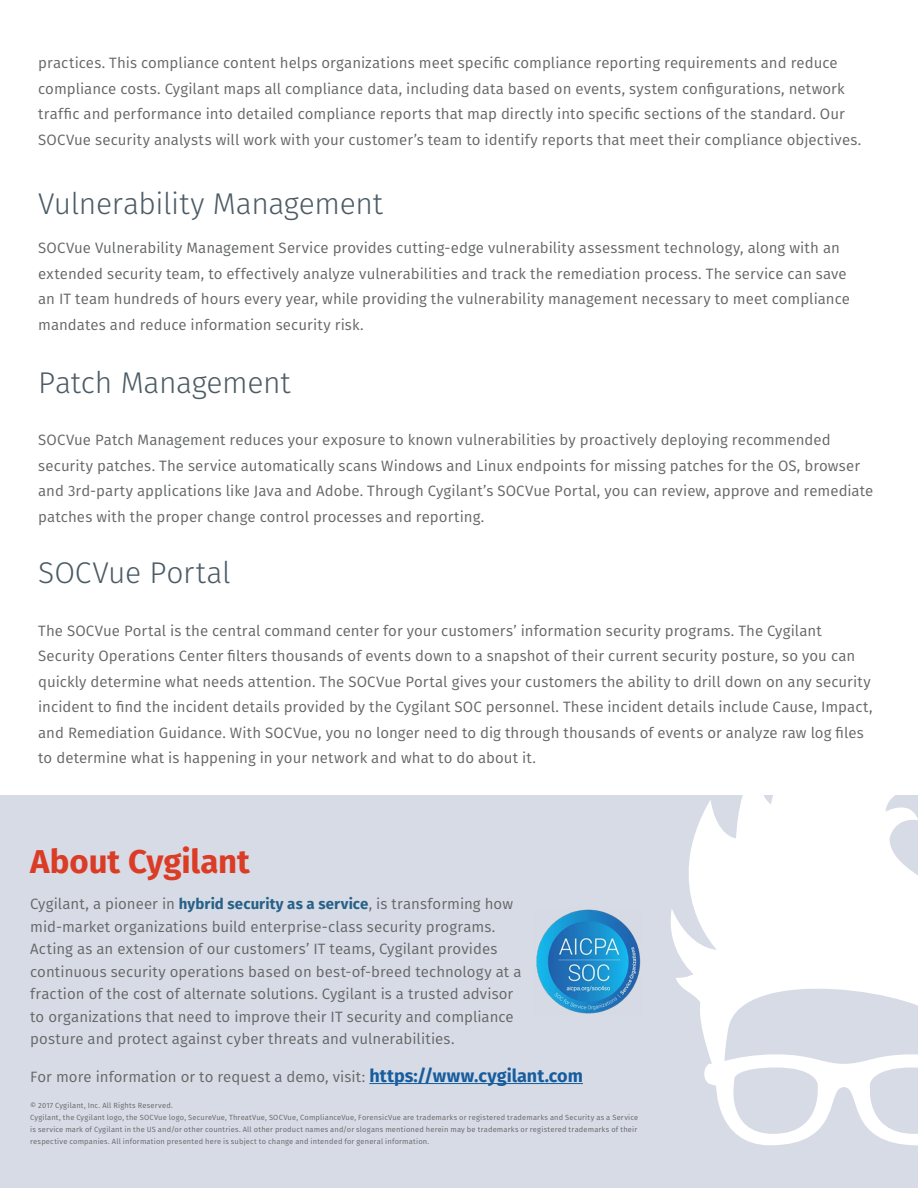
<style>
.page{position:relative;width:918px;height:1188px;background:#fff}
.page>*{position:absolute;margin:0;border:0;box-sizing:border-box;transform-origin:0 0}
.Heading_Two{font:700 33px "Fira Sans";letter-spacing:-.005em;color:#db3c26}
.Body_Copy{font:300 30px "Fira Sans";letter-spacing:-.01em;color:#4b5b65}
.Heading_Three{font:300 30px "Fira Sans";letter-spacing:-.01em;color:#4b5b65}
.Body_Copy-2{font:15px/25.5px "Fira Sans";letter-spacing:.005em;color:#656666}
.t1{font:7.5px/12px "Fira Sans";letter-spacing:.025em;color:#656666}
.s1{font-weight:700;color:#276188}
.s2{font-weight:700;font-size:18px;color:#175d9e}
</style>
<div class="page">
<div style="left:0;top:795px;width:918px;height:393px;background:#d7dbe5"></div>
<svg style="left:670px;top:795px;width:248px;height:350px;fill:#fff"></svg>
<hr style="left:369px;top:1083px;width:214px;height:1px;background:#175d9e">
<img style="left:536px;top:909px;width:105px;height:105px">
<p class="Body_Copy-2" style="left:38px;top:50px;width:825px">practices. This compliance content helps organizations meet specific compliance reporting requirements and reduce compliance costs. Cygilant maps all compliance data, including data based on events, system configurations, network traffic and performance into detailed compliance reports that map directly into specific sections of the standard. Our SOCVue security analysts will work with your customer’s team to identify reports that meet their compliance objectives.</p>
<p class="Heading_Three" style="left:38px;top:183px;width:346px">Vulnerability Management</p>
<p class="Body_Copy-2" style="left:38px;top:235px;width:813px">SOCVue Vulnerability Management Service provides cutting-edge vulnerability assessment technology, along with an extended security team, to effectively analyze vulnerabilities and track the remediation process. The service can save an IT team hundreds of hours every year, while providing the vulnerability management necessary to meet compliance mandates and reduce information security risk.</p>
<p class="Body_Copy" style="left:38px;top:361px;width:254px">Patch Management</p>
<p class="Body_Copy-2" style="left:38px;top:427px;width:837px">SOCVue Patch Management reduces your exposure to known vulnerabilities by proactively deploying recommended security patches. The service automatically scans Windows and Linux endpoints for missing patches for the OS, browser and 3rd-party applications like Java and Adobe. Through Cygilant’s SOCVue Portal, you can review, approve and remediate patches with the proper change control processes and reporting.</p>
<p class="Body_Copy" style="left:38px;top:552px;width:194px">SOCVue Portal</p>
<p class="Body_Copy-2" style="left:38px;top:617px;width:836px">The SOCVue Portal is the central command center for your customers’ information security programs. The Cygilant Security Operations Center filters thousands of events down to a snapshot of their current security posture, so you can quickly determine what needs attention. The SOCVue Portal gives your customers the ability to drill down on any security incident to find the incident details provided by the Cygilant SOC personnel. These incident details include Cause, Impact, and Remediation Guidance. With SOCVue, you no longer need to dig through thousands of events or analyze raw log files to determine what is happening in your network and what to do about it.</p>
<p class="Heading_Two" style="left:30px;top:834px;width:221px">About Cygilant</p>
<p class="Body_Copy-2" style="left:30px;top:892px;width:493px;line-height:22.5px">Cygilant, a pioneer in <span class="s1">hybrid security as a service</span>, is transforming how mid-market organizations build enterprise-class security programs.<br>Acting as an extension of our customers’ IT teams, Cygilant provides continuous security operations based on best-of-breed technology at a fraction of the cost of alternate solutions. Cygilant is a trusted advisor to organizations that need to improve their IT security and compliance posture and protect against cyber threats and vulnerabilities.</p>
<p class="Body_Copy-2" style="left:30px;top:1063px;width:554px">For more information or to request a demo, visit: <span class="s2">https://www.cygilant.com</span></p>
<p class="t1" style="left:30px;top:1099px;width:610px">© 2017 Cygilant, Inc. All Rights Reserved.<br>Cygilant, the Cygilant logo, the SOCVue logo, SecureVue, ThreatVue, SOCVue, ComplianceVue, ForensicVue are trademarks or registered trademarks and Security as a Service is service mark of Cygilant in the US and/or other countries. All other product names and/or slogans mentioned herein may be trademarks or registered trademarks of their respective companies. All information presented here is subject to change and intended for general information.</p>
</div>
